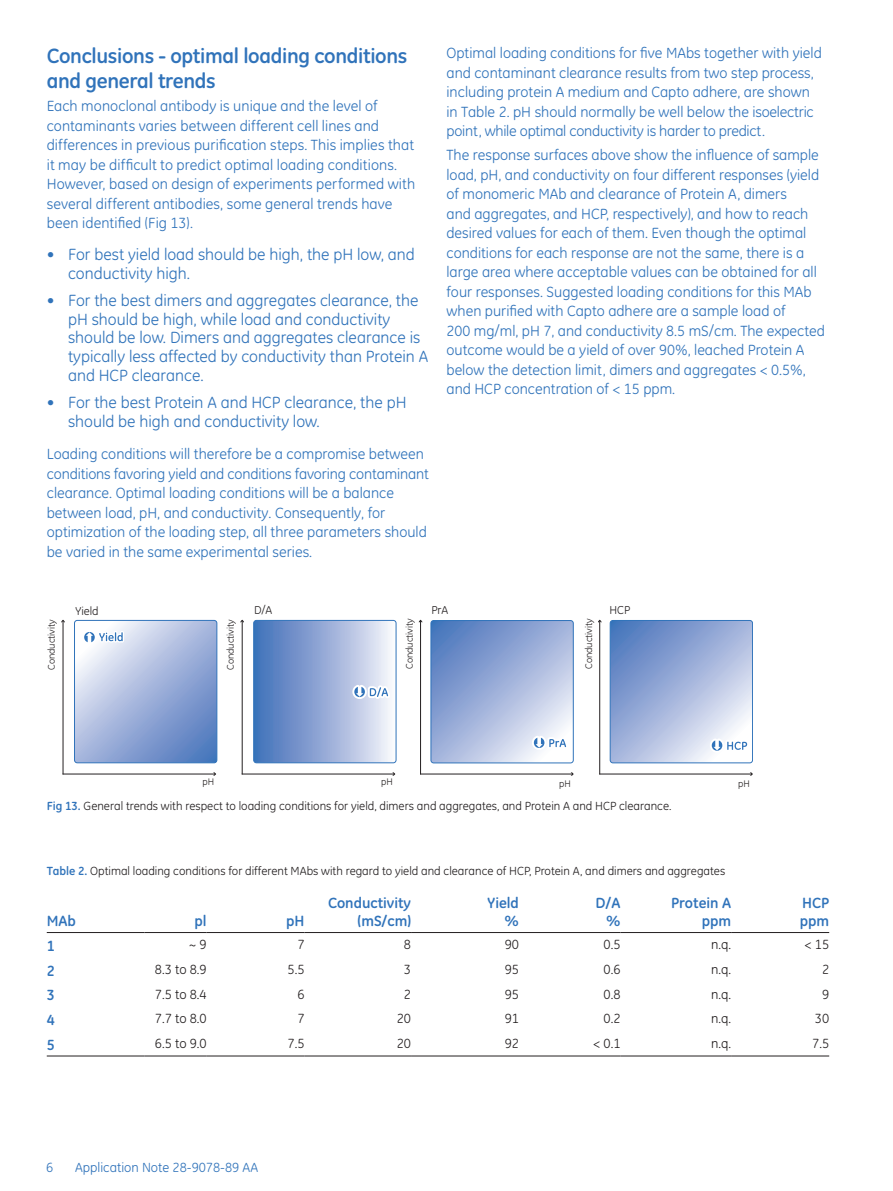
<style>
.page{position:relative;width:893px;height:1191px;background:#fff}
.page>*{position:absolute;margin:0;border:0;box-sizing:border-box;transform-origin:0 0}
.t1{font:700 21px/24px "GE Inspira";letter-spacing:-.015em;color:#3073ba}
.t2{font:16.5px/18.8px "GE Inspira";color:#3073ba}
.t3{font:15px/19.5px "GE Inspira";color:#3073ba}
.t4{font:700 15px/18px "GE Inspira";color:#3073ba;text-align:right}
.t5{font:13.5px "GE Inspira";color:#231f20}
.t6{font:13.5px "GE Inspira";color:#3073ba}
.t7{font:12px "GE Inspira";color:#231f20}
.t8{font:11.7px "GE Inspira";color:#231f20}
.t9{font:9.75px "GE Inspira";color:#231f20}
.s1{font-weight:700;color:#3073ba}
</style>
<div class="page">
<svg style="left:75px;top:620px;width:142px;height:143px;background:#a6b7dc"></svg>
<div style="left:74px;top:620px;width:143px;height:143px;border:1px solid #3073ba;border-radius:3px"></div>
<div style="left:254px;top:620px;width:142px;height:143px;background:linear-gradient(to right,#3c6bb7,#f6f3fa);border-radius:3px"></div>
<div style="left:253px;top:620px;width:143px;height:143px;border:1px solid #3073ba;border-radius:3px"></div>
<svg style="left:352px;top:685px;width:38px;height:14px"></svg>
<svg style="left:431px;top:620px;width:142px;height:143px;background:#a2b4db"></svg>
<div style="left:431px;top:620px;width:142px;height:143px;border:1px solid #3073ba;border-radius:3px"></div>
<svg style="left:610px;top:620px;width:142px;height:143px;background:#a5b7dc"></svg>
<div style="left:610px;top:620px;width:143px;height:143px;border:1px solid #3073ba;border-radius:3px"></div>
<svg style="left:532px;top:735px;width:36px;height:15px"></svg>
<svg style="left:710px;top:738px;width:39px;height:14px"></svg>
<hr style="left:420px;top:621px;width:1px;height:153px;background:#231f20">
<hr style="left:421px;top:773px;width:151px;height:1px;background:#231f20">
<hr style="left:599px;top:621px;width:1px;height:153px;background:#231f20">
<hr style="left:600px;top:773px;width:152px;height:1px;background:#231f20">
<hr style="left:242px;top:621px;width:1px;height:153px;background:#231f20">
<hr style="left:242px;top:773px;width:152px;height:1px;background:#231f20">
<hr style="left:63px;top:621px;width:1px;height:153px;background:#231f20">
<svg style="left:61px;top:619px;width:4px;height:4px"></svg>
<hr style="left:63px;top:773px;width:152px;height:1px;background:#231f20">
<svg style="left:82px;top:630px;width:42px;height:14px"></svg>
<hr style="left:47px;top:932px;width:98px;height:1px;background:#231f20">
<hr style="left:145px;top:932px;width:62px;height:1px;background:#231f20">
<hr style="left:207px;top:932px;width:97px;height:1px;background:#231f20">
<hr style="left:304px;top:932px;width:107px;height:1px;background:#231f20">
<hr style="left:411px;top:932px;width:108px;height:1px;background:#231f20">
<hr style="left:519px;top:932px;width:101px;height:1px;background:#231f20">
<hr style="left:620px;top:932px;width:111px;height:1px;background:#231f20">
<hr style="left:731px;top:932px;width:98px;height:1px;background:#231f20">
<hr style="left:47px;top:1055px;width:98px;height:1px;background:#231f20">
<hr style="left:145px;top:1055px;width:62px;height:1px;background:#231f20">
<hr style="left:207px;top:1055px;width:97px;height:1px;background:#231f20">
<hr style="left:304px;top:1055px;width:107px;height:1px;background:#231f20">
<hr style="left:411px;top:1055px;width:108px;height:1px;background:#231f20">
<hr style="left:519px;top:1055px;width:101px;height:1px;background:#231f20">
<hr style="left:620px;top:1055px;width:111px;height:1px;background:#231f20">
<hr style="left:731px;top:1055px;width:98px;height:1px;background:#231f20">
<h1 class="t1" style="left:47px;top:44px;width:362px">Conclusions - optimal loading conditions and general trends</h1>
<p class="t3" style="left:47px;top:96px;width:370px">Each monoclonal antibody is unique and the level of contaminants varies between different cell lines and differences in previous purification steps. This implies that it may be difficult to predict optimal loading conditions.<br>However, based on design of experiments performed with several different antibodies, some general trends have been identified (Fig 13).</p>
<p class="t2" style="left:68px;top:245px;width:348px;text-indent:-21px">• For best yield load should be high, the pH low, and conductivity high.</p>
<p class="t2" style="left:68px;top:291px;width:362px;text-indent:-21px">• For the best dimers and aggregates clearance, the pH should be high, while load and conductivity should be low. Dimers and aggregates clearance is typically less affected by conductivity than Protein A and HCP clearance.</p>
<p class="t2" style="left:68px;top:393px;width:340px;text-indent:-21px">• For the best Protein A and HCP clearance, the pH should be high and conductivity low.</p>
<p class="t3" style="left:47px;top:444px;width:384px">Loading conditions will therefore be a compromise between conditions favoring yield and conditions favoring contaminant clearance. Optimal loading conditions will be a balance between load, pH, and conductivity. Consequently, for optimization of the loading step, all three parameters should be varied in the same experimental series.</p>
<p class="t3" style="left:446px;top:44px;width:377px">Optimal loading conditions for five MAbs together with yield and contaminant clearance results from two step process, including protein A medium and Capto adhere, are shown in Table 2. pH should normally be well below the isoelectric point, while optimal conductivity is harder to predict.</p>
<p class="t3" style="left:446px;top:145px;width:380px">The response surfaces above show the influence of sample load, pH, and conductivity on four different responses (yield of monomeric MAb and clearance of Protein A, dimers<br>and aggregates, and HCP, respectively), and how to reach desired values for each of them. Even though the optimal conditions for each response are not the same, there is a large area where acceptable values can be obtained for all four responses. Suggested loading conditions for this MAb when purified with Capto adhere are a sample load of<br>200 mg/ml, pH 7, and conductivity 8.5 mS/cm. The expected outcome would be a yield of over 90%, leached Protein A below the detection limit, dimers and aggregates &lt; 0.5%, and HCP concentration of &lt; 15 ppm.</p>
<p class="t9" style="left:46px;top:670px;width:52px;rotate:-90deg">Conductivity</p>
<p class="t8" style="left:75px;top:604px;width:25px">Yield</p>
<p class="t8" style="left:254px;top:603px;width:20px">D/A</p>
<p class="t9" style="left:225px;top:670px;width:52px;rotate:-90deg">Conductivity</p>
<p class="t9" style="left:404px;top:669px;width:52px;rotate:-90deg">Conductivity</p>
<p class="t8" style="left:431px;top:604px;width:18px">PrA</p>
<p class="t8" style="left:610px;top:603px;width:22px">HCP</p>
<p class="t9" style="left:583px;top:669px;width:52px;rotate:-90deg">Conductivity</p>
<p class="t9" style="left:203px;top:776px;width:13px">pH</p>
<p class="t9" style="left:381px;top:776px;width:13px">pH</p>
<p class="t9" style="left:559px;top:778px;width:13px">pH</p>
<p class="t9" style="left:738px;top:778px;width:13px">pH</p>
<p class="t7" style="left:47px;top:798px;width:626px"><span class="s1">Fig 13.</span> General trends with respect to loading conditions for yield, dimers and aggregates, and Protein A and HCP clearance.</p>
<p class="t7" style="left:47px;top:864px;width:680px"><span class="s1">Table 2.</span> Optimal loading conditions for different MAbs with regard to yield and clearance of HCP, Protein A, and dimers and aggregates</p>
<p class="t4" style="left:47px;top:911px;width:31px">MAb</p>
<p class="t4" style="left:195px;top:911px;width:14px">pl</p>
<p class="t4" style="left:286px;top:911px;width:20px">pH</p>
<p class="t4" style="left:328px;top:893px;width:85px">Conductivity (mS/cm)</p>
<p class="t4" style="left:487px;top:893px;width:33px">Yield %</p>
<p class="t4" style="left:595px;top:893px;width:26px">D/A %</p>
<p class="t4" style="left:671px;top:893px;width:62px">Protein A ppm</p>
<p class="t4" style="left:800px;top:893px;width:31px;text-align:left">HCP ppm</p>
<p class="t4" style="left:47px;top:936px;width:9px">1</p>
<p class="t5" style="left:189px;top:937px;width:19px">~ 9</p>
<p class="t5" style="left:297px;top:937px;width:9px">7</p>
<p class="t5" style="left:404px;top:937px;width:9px">8</p>
<p class="t5" style="left:505px;top:937px;width:16px">90</p>
<p class="t5" style="left:603px;top:937px;width:18px">0.5</p>
<p class="t5" style="left:711px;top:937px;width:22px">n.q.</p>
<p class="t5" style="left:805px;top:937px;width:26px">&lt; 15</p>
<p class="t4" style="left:47px;top:961px;width:9px">2</p>
<p class="t5" style="left:155px;top:961px;width:53px">8.3 to 8.9</p>
<p class="t5" style="left:287px;top:961px;width:18px">5.5</p>
<p class="t5" style="left:404px;top:961px;width:9px">3</p>
<p class="t5" style="left:505px;top:961px;width:16px">95</p>
<p class="t5" style="left:603px;top:961px;width:18px">0.6</p>
<p class="t5" style="left:711px;top:961px;width:22px">n.q.</p>
<p class="t5" style="left:822px;top:961px;width:9px">2</p>
<p class="t4" style="left:47px;top:985px;width:9px">3</p>
<p class="t5" style="left:155px;top:986px;width:53px">7.5 to 8.4</p>
<p class="t5" style="left:297px;top:986px;width:9px">6</p>
<p class="t5" style="left:404px;top:986px;width:9px">2</p>
<p class="t5" style="left:505px;top:986px;width:16px">95</p>
<p class="t5" style="left:603px;top:986px;width:18px">0.8</p>
<p class="t5" style="left:711px;top:986px;width:22px">n.q.</p>
<p class="t5" style="left:822px;top:986px;width:9px">9</p>
<p class="t4" style="left:47px;top:1010px;width:9px">4</p>
<p class="t5" style="left:155px;top:1011px;width:53px">7.7 to 8.0</p>
<p class="t5" style="left:297px;top:1011px;width:9px">7</p>
<p class="t5" style="left:397px;top:1011px;width:16px">20</p>
<p class="t5" style="left:505px;top:1011px;width:16px">91</p>
<p class="t5" style="left:603px;top:1011px;width:18px">0.2</p>
<p class="t5" style="left:711px;top:1011px;width:22px">n.q.</p>
<p class="t5" style="left:815px;top:1011px;width:16px">30</p>
<p class="t4" style="left:47px;top:1035px;width:9px">5</p>
<p class="t5" style="left:155px;top:1035px;width:53px">6.5 to 9.0</p>
<p class="t5" style="left:287px;top:1035px;width:18px">7.5</p>
<p class="t5" style="left:397px;top:1035px;width:16px">20</p>
<p class="t5" style="left:505px;top:1035px;width:16px">92</p>
<p class="t5" style="left:593px;top:1035px;width:29px">&lt; 0.1</p>
<p class="t5" style="left:711px;top:1035px;width:22px">n.q.</p>
<p class="t5" style="left:812px;top:1035px;width:18px">7.5</p>
<p class="t6" style="left:46px;top:1160px;width:9px">6</p>
<p class="t6" style="left:75px;top:1160px;width:184px">Application Note 28-9078-89 AA</p>
</div>
